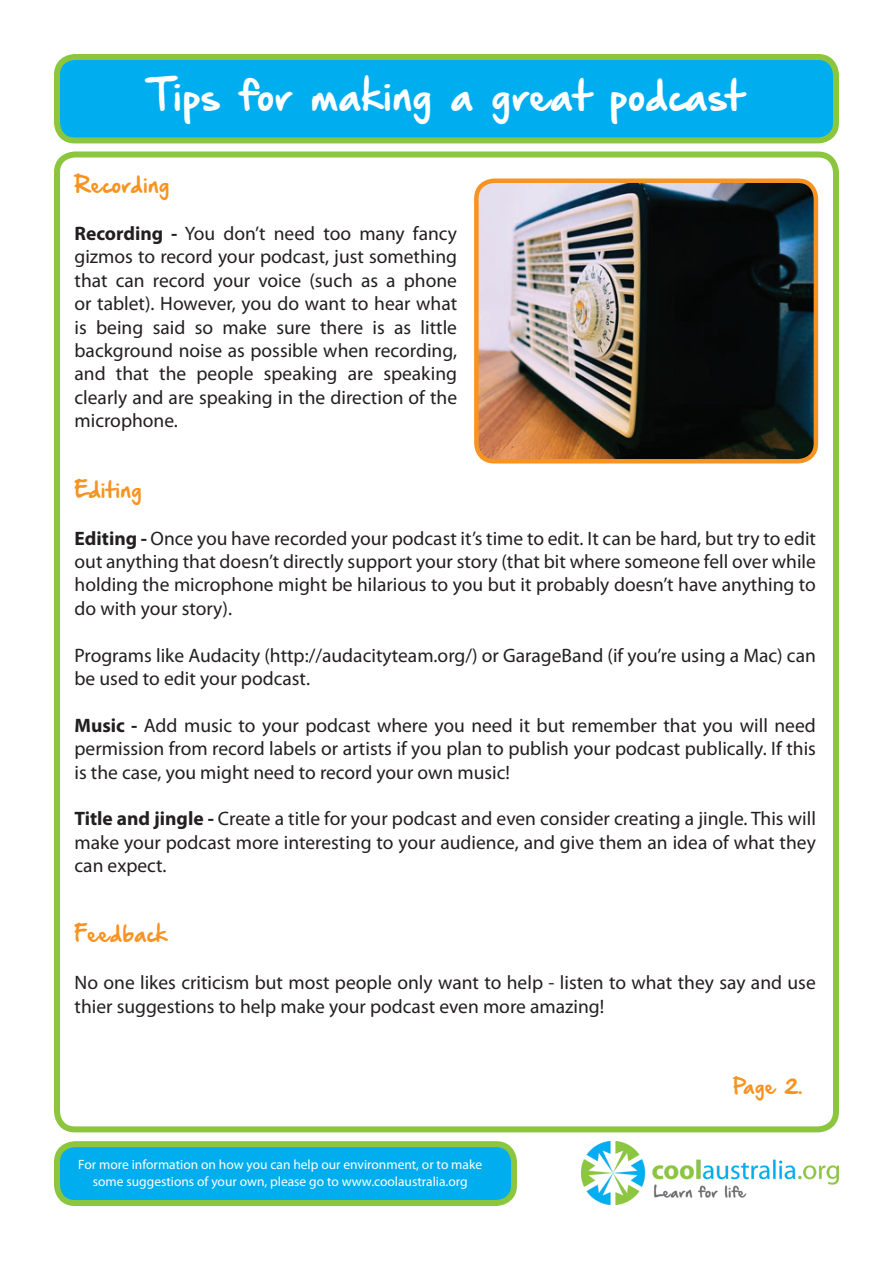
<style>
.page{position:relative;width:893px;height:1263px;background:#fff}
.page>*{position:absolute;margin:0;border:0;box-sizing:border-box;transform-origin:0 0}
.t1{font:36px "Hand Of Sean Demo";color:#fff}
.t2{font:19.5px/23.4px "Myriad Pro";color:#231f20;text-align:justify}
.t3{font:19.5px "Hand Of Sean Demo";color:#f79321}
.t4{font:18px "Hand Of Sean Demo";color:#f79321}
.t5{font:13.5px/16.2px "Myriad Pro";color:#fff;text-align:center}
.s1{font-weight:700}
</style>
<div class="page">
<div style="left:54px;top:151px;width:785px;height:981px;border:6px solid #8bc63e;border-radius:18px"></div>
<div style="left:57px;top:57px;width:779px;height:83px;background:#00aeef;border-radius:18px"></div>
<div style="left:54px;top:54px;width:785px;height:89px;border:6px solid #8bc63e;border-radius:18px"></div>
<div style="left:57px;top:1144px;width:457px;height:59px;background:#00aeef;border-radius:18px"></div>
<div style="left:54px;top:1141px;width:463px;height:65px;border:6px solid #8bc63e;border-radius:18px"></div>
<img style="left:479px;top:183px;width:337px;height:278px">
<div style="left:474px;top:178px;width:344px;height:285px;border:4px solid #f79321;border-radius:18px"></div>
<img style="left:581px;top:1141px;width:257px;height:63px">
<h1 class="t1" style="left:149px;top:77px;width:597px">Tips for making a great podcast</h1>
<p class="t3" style="left:75px;top:175px;width:97px">Recording</p>
<p class="t2" style="left:75px;top:221px;width:384px"><span class="s1">Recording -</span> You don’t need too many fancy gizmos to record your podcast, just something that can record your voice (such as a phone or tablet). However, you do want to hear what is being said so make sure there is as little background noise as possible when recording, and that the people speaking are speaking clearly and are speaking in the direction of the microphone.</p>
<p class="t3" style="left:75px;top:480px;width:69px">Editing</p>
<p class="t2" style="left:75px;top:526px;width:743px"><span class="s1">Editing -</span> Once you have recorded your podcast it’s time to edit. It can be hard, but try to edit out anything that doesn’t directly support your story (that bit where someone fell over while holding the microphone might be hilarious to you but it probably doesn’t have anything to do with your story).</p>
<p class="t2" style="left:75px;top:643px;width:743px">Programs like Audacity (http://audacityteam.org/) or GarageBand (if you’re using a Mac) can be used to edit your podcast.</p>
<p class="t2" style="left:75px;top:713px;width:743px"><span class="s1">Music -</span> Add music to your podcast where you need it but remember that you will need permission from record labels or artists if you plan to publish your podcast publically. If this is the case, you might need to record your own music!</p>
<p class="t2" style="left:75px;top:807px;width:743px"><span class="s1">Title and jingle -</span> Create a title for your podcast and even consider creating a jingle. This will make your podcast more interesting to your audience, and give them an idea of what they can expect.</p>
<p class="t3" style="left:75px;top:924px;width:95px">Feedback</p>
<p class="t2" style="left:75px;top:971px;width:743px">No one likes criticism but most people only want to help - listen to what they say and use thier suggestions to help make your podcast even more amazing!</p>
<p class="t5" style="left:78px;top:1156px;width:405px">For more information on how you can help our environment, or to make some suggestions of your own, please go to www.coolaustralia.org</p>
<p class="t4" style="left:733px;top:1077px;width:71px">Page 2.</p>
</div>
